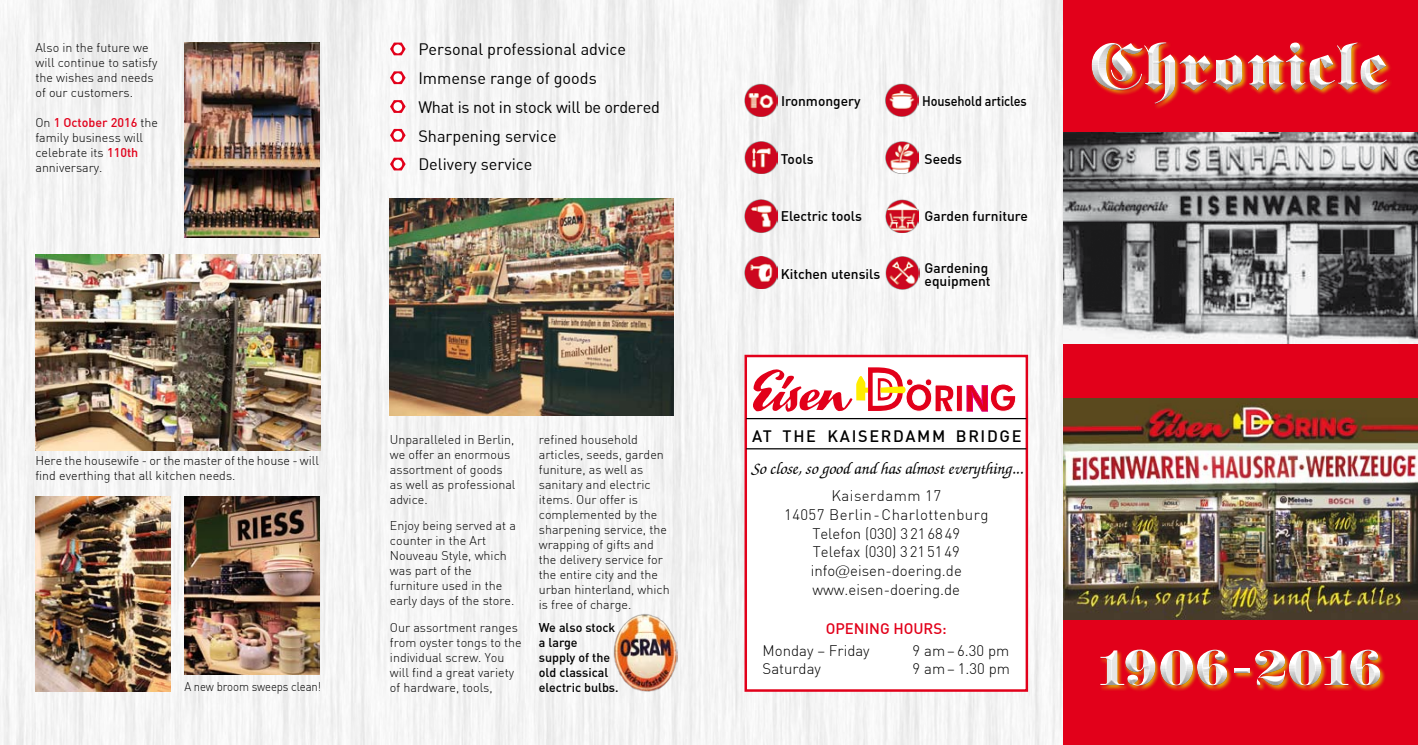
<style>
.page{position:relative;width:1418px;height:745px;background:#fff}
.page>*{position:absolute;margin:0;border:0;box-sizing:border-box;transform-origin:0 0}
.t1{font:65px "Fette UNZ Fraktur";letter-spacing:.02em;color:#fff;scale:1.07 1}
.t2{font:51.25px "Fette UNZ Fraktur";letter-spacing:.02em;color:#fff;scale:1.07 1}
.t3{font:italic 500 17.5px "Zapf Chancery";letter-spacing:-.005em;color:#000}
.t4{font:16.25px/28.8px "DIN Alternate";color:#000}
.t5{font:500 16.25px "DIN";letter-spacing:.1em;color:#000}
.t6{font:300 15px/18.8px "DIN";color:#000;text-align:center}
.t7{font:500 15px "DIN";color:#e2001a}
.t8{font:500 13.75px/13.8px "DIN";color:#000}
.t9{font:500 13.75px "DIN";color:#000;scale:.92 1}
.t10{font:300 12.5px/15px "DIN";color:#000}
.t11{font:500 12.5px/15px "DIN";color:#000}
.t12{font:300 12.5px "DIN";color:#000;scale:.91 1}
.s1{font-weight:500;color:#e2001a}
.s2{font-family:"Swiss 721 BT"}
</style>
<div class="page">
<img style="left:0;top:0;width:1063px;height:744px">
<svg style="left:390px;top:43px;width:15px;height:12px"></svg>
<div style="left:393px;top:44px;width:9px;height:9px;background:#fff;border-radius:50%"></div>
<svg style="left:390px;top:71px;width:15px;height:13px"></svg>
<div style="left:393px;top:73px;width:9px;height:9px;background:#fff;border-radius:50%"></div>
<svg style="left:390px;top:100px;width:15px;height:13px"></svg>
<div style="left:393px;top:102px;width:9px;height:9px;background:#fff;border-radius:50%"></div>
<svg style="left:390px;top:129px;width:15px;height:13px"></svg>
<div style="left:393px;top:131px;width:9px;height:9px;background:#fff;border-radius:50%"></div>
<svg style="left:390px;top:158px;width:15px;height:12px"></svg>
<div style="left:393px;top:159px;width:9px;height:9px;background:#fff;border-radius:50%"></div>
<img style="left:390px;top:198px;width:283px;height:217px">
<div style="left:744px;top:354px;width:284px;height:337px;background:#fff;border:2px solid #e2001a"></div>
<svg style="left:966px;top:384px;width:49px;height:27px"></svg>
<svg style="left:956px;top:385px;width:6px;height:26px"></svg>
<svg style="left:753px;top:367px;width:201px;height:44px"></svg>
<hr style="left:746px;top:448px;width:280px;height:1px;background:#000">
<hr style="left:746px;top:417px;width:280px;height:2px;background:#000">
<img style="left:744px;top:84px;width:33px;height:33px">
<img style="left:885px;top:83px;width:33px;height:34px">
<img style="left:744px;top:141px;width:33px;height:32px">
<img style="left:885px;top:141px;width:33px;height:33px">
<img style="left:744px;top:199px;width:33px;height:33px">
<img style="left:885px;top:199px;width:33px;height:33px">
<img style="left:744px;top:256px;width:33px;height:32px">
<img style="left:885px;top:256px;width:34px;height:33px">
<img style="left:1063px;top:397px;width:354px;height:223px">
<img style="left:1063px;top:131px;width:354px;height:213px">
<img style="left:613px;top:612px;width:64px;height:78px">
<img style="left:35px;top:254px;width:285px;height:196px">
<img style="left:184px;top:43px;width:135px;height:194px">
<img style="left:35px;top:496px;width:135px;height:195px">
<div style="left:1063px;top:620px;width:354px;height:124px;background:#e2001a"></div>
<div style="left:1063px;top:0;width:354px;height:131px;background:#e2001a"></div>
<div style="left:1063px;top:344px;width:354px;height:53px;background:#e2001a"></div>
<img style="left:184px;top:496px;width:135px;height:177px">
<div style="left:1090px;top:41px;width:327px;height:103px;background:#e1dc00;opacity:.75"></div>
<svg style="left:1090px;top:41px;width:327px;height:81px"></svg>
<img style="left:1100px;top:649px;width:285px;height:42px">
<p class="t10" style="left:35px;top:40px;width:123px">Also in the future we will continue to satisfy the wishes and needs of our customers.</p>
<p class="t10" style="left:35px;top:115px;width:124px">On <span class="s1">1 October 2016</span> the family business will celebrate its <span class="s1">110th </span>anniversary.</p>
<h3 class="t4" style="left:418px;top:35px;width:243px">Personal professional advice<br>Immense range of goods<br>What is not in stock will be ordered<br>Sharpening service<br>Delivery service</h3>
<p class="t10" style="left:35px;top:452px;width:285px">Here the housewife - or the master of the house - will find everthing that all kitchen needs.</p>
<p class="t12" style="left:184px;top:678px;width:152px">A new broom sweeps clean!</p>
<p class="t10" style="left:390px;top:431px;width:127px">Unparalleled in Berlin, we offer an enormous assortment of goods as well as professional advice.</p>
<p class="t10" style="left:390px;top:517px;width:127px">Enjoy being served at a counter in the Art<br>Nouveau Style, which was part of the furniture used in the early days of the store.</p>
<p class="t10" style="left:390px;top:619px;width:133px">Our assortment ranges from oyster tongs to the individual screw. You will find a great variety of hardware, tools,</p>
<p class="t10" style="left:539px;top:431px;width:132px">refined household articles, seeds, garden funiture, as well as sanitary and electric items. Our offer is complemented by the sharpening service, the wrapping of gifts and the delivery service for the entire city and the urban hinterland, which is free of charge.</p>
<p class="t11" style="left:539px;top:618px;width:81px">We also stock a large<br>supply of the old classical electric bulbs.</p>
<p class="t8" style="left:777px;top:94px;width:84px">I ronmongery</p>
<p class="t9" style="left:922px;top:92px;width:115px">Household articles</p>
<p class="t8" style="left:777px;top:151px;width:38px">Tools</p>
<p class="t8" style="left:918px;top:151px;width:45px">Seeds</p>
<p class="t8" style="left:777px;top:209px;width:86px">Electric tools</p>
<p class="t8" style="left:918px;top:209px;width:111px">Garden furniture</p>
<p class="t8" style="left:780px;top:266px;width:101px">Kitchen utensils</p>
<p class="t8" style="left:924px;top:260px;width:68px">Gardening equipment</p>
<h3 class="t5" style="left:752px;top:425px;width:110px">At the KAISER</h3>
<h3 class="t5" style="left:893px;top:425px;width:130px">DAMM Bridge</h3>
<h3 class="t3" style="left:750px;top:457px;width:273px">So close, so good and has almost everything...</h3>
<p class="t6" style="left:784px;top:485px;width:206px">Kaiserdamm 17<br>14057 Berlin-Charlottenburg<br>Telefon (030) 3216849<br>Telefax (030) 3215149 info<span class="s2">@</span>eisen-doering.de www.eisen-doering.de</p>
<p class="t7" style="left:825px;top:618px;width:122px">Opening hours:</p>
<p class="t6" style="left:762px;top:640px;width:109px">Monday – Friday</p>
<p class="t6" style="left:912px;top:640px;width:98px">9 am– 6.30 pm</p>
<p class="t6" style="left:762px;top:658px;width:60px">Saturday</p>
<p class="t6" style="left:912px;top:658px;width:99px">9 am– 1.30 pm</p>
<h1 class="t1" style="left:1090px;top:29px;width:279px">Chronicle</h1>
<h2 class="t2" style="left:1099px;top:637px;width:265px">1906-2016</h2>
</div>
